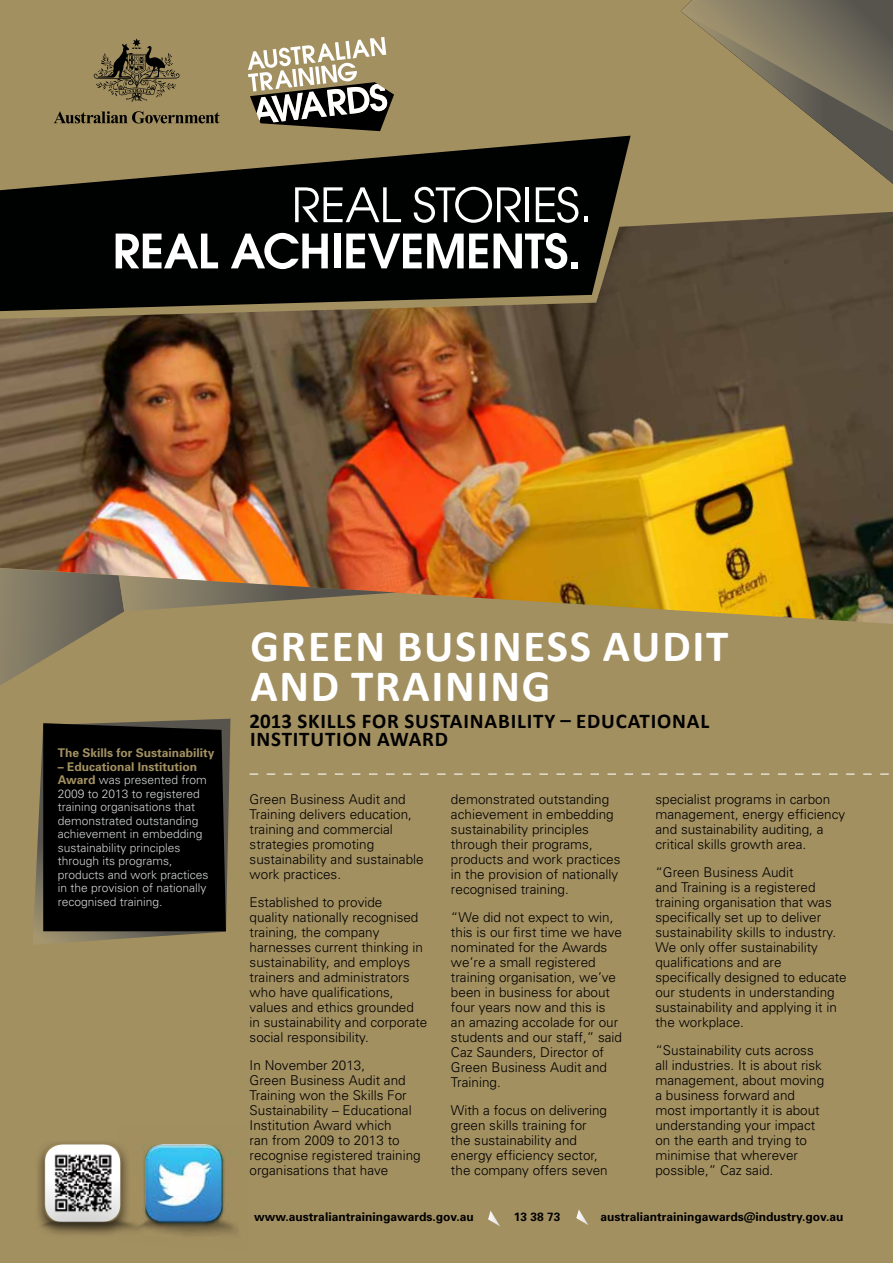
<style>
.page{position:relative;width:893px;height:1263px;background:#fff}
.page>*{position:absolute;margin:0;border:0;box-sizing:border-box;transform-origin:0 0}
.t1{font:700 45px/40.5px "Calibri";letter-spacing:.04em;color:#fff}
.t2{font:700 21px/18px "Calibri";letter-spacing:.04em;color:#000}
.t3{font:300 13.5px/15px "Univers";color:#000}
.t4{font:300 12px/13.5px "Univers";color:#d1d3d4}
.t5{font:700 12px "Univers";color:#000}
.t6{font:700 12px "Univers";color:#a39161}
.s1{font-weight:700;color:#a39161}
</style>
<div class="page">
<div style="left:0;top:624px;width:893px;height:639px;background:#a39061"></div>
<div style="left:0;top:0;width:893px;height:606px;background:#a39061"></div>
<img style="left:0;top:212px;width:893px;height:412px">
<svg style="left:250px;top:773px;width:643px;height:2px"></svg>
<svg style="left:681px;top:0;width:212px;height:184px"></svg>
<svg style="left:0;top:568px;width:397px;height:118px;background:#9b855e"></svg>
<svg style="left:33px;top:719px;width:197px;height:226px;background:#16140f"></svg>
<svg style="left:0;top:212px;width:643px;height:107px"></svg>
<svg style="left:0;top:136px;width:631px;height:175px;fill:#000101"></svg>
<svg style="left:295px;top:187px;width:106px;height:35px;background:#474848"></svg>
<svg style="left:414px;top:187px;width:107px;height:36px;background:#484949"></svg>
<hr style="left:525px;top:187px;width:4px;height:35px;background:#fff">
<svg style="left:536px;top:187px;width:42px;height:36px;background:#585858"></svg>
<svg style="left:584px;top:216px;width:3px;height:6px"></svg>
<svg style="left:116px;top:234px;width:102px;height:34px;background:#7e7e7e"></svg>
<svg style="left:231px;top:233px;width:97px;height:36px;background:#6d6e6e"></svg>
<div style="left:334px;top:234px;width:6px;height:34px;background:#fff"></div>
<svg style="left:346px;top:234px;width:142px;height:34px;background:#818282"></svg>
<svg style="left:494px;top:233px;width:84px;height:36px;background:#767676"></svg>
<svg style="left:54px;top:111px;width:166px;height:12px"></svg>
<svg style="left:94px;top:38px;width:86px;height:64px"></svg>
<img style="left:25px;top:1137px;width:93px;height:107px">
<img style="left:118px;top:1126px;width:129px;height:124px">
<svg style="left:576px;top:1209px;width:12px;height:16px"></svg>
<svg style="left:488px;top:1211px;width:12px;height:15px"></svg>
<svg style="left:248px;top:37px;width:146px;height:94px"></svg>
<p class="t6" style="left:58px;top:745px;width:158px">The Skills for Sustainability</p>
<p class="t4" style="left:58px;top:759px;width:152px"><span class="s1">– Educational Institution<br>Award</span> was presented from<br>2009 to 2013 to registered training organisations that demonstrated outstanding achievement in embedding sustainability principles through its programs, products and work practices in the provision of nationally recognised training.</p>
<h1 class="t1" style="left:251px;top:626px;width:479px">GREEN BUSINESS AUDIT<br>AND TRAINING</h1>
<h2 class="t2" style="left:250px;top:712px;width:461px">2013 SKILLS FOR SUSTAINABILITY – EDUCATIONAL<br>INSTITUTION AWARD</h2>
<p class="t3" style="left:250px;top:792px;width:176px">Green Business Audit and<br>Training delivers education, training and commercial strategies promoting sustainability and sustainable work practices.</p>
<p class="t3" style="left:250px;top:895px;width:179px">Established to provide<br>quality nationally recognised training, the company harnesses current thinking in sustainability, and employs trainers and administrators who have qualifications, values and ethics grounded in sustainability and corporate social responsibility.</p>
<p class="t3" style="left:250px;top:1058px;width:173px">In November 2013,<br>Green Business Audit and<br>Training won the Skills For<br>Sustainability – Educational<br>Institution Award which<br>ran from 2009 to 2013 to recognise registered training organisations that have</p>
<p class="t3" style="left:451px;top:792px;width:171px">demonstrated outstanding achievement in embedding sustainability principles through their programs, products and work practices in the provision of nationally recognised training.</p>
<p class="t3" style="left:451px;top:910px;width:173px">“We did not expect to win, this is our first time we have nominated for the Awards we’re a small registered training organisation, we’ve been in business for about four years now and this is an amazing accolade for our students and our staff,” said<br>Caz Saunders, Director of<br>Green Business Audit and<br>Training.</p>
<p class="t3" style="left:451px;top:1103px;width:158px">With a focus on delivering green skills training for the sustainability and energy efficiency sector, the company offers seven</p>
<p class="t3" style="left:655px;top:792px;width:191px">specialist programs in carbon management, energy efficiency and sustainability auditing, a critical skills growth area.</p>
<p class="t3" style="left:655px;top:865px;width:193px">“Green Business Audit<br>and Training is a registered training organisation that was specifically set up to deliver sustainability skills to industry.<br>We only offer sustainability qualifications and are specifically designed to educate our students in understanding sustainability and applying it in the workplace.</p>
<p class="t3" style="left:655px;top:1043px;width:170px">“Sustainability cuts across all industries. It is about risk management, about moving a business forward and most importantly it is about understanding your impact on the earth and trying to minimise that wherever possible,” Caz said.</p>
<p class="t5" style="left:254px;top:1210px;width:221px">www.australiantrainingawards.gov.au</p>
<p class="t5" style="left:514px;top:1210px;width:48px">13 38 73</p>
<p class="t5" style="left:600px;top:1210px;width:245px">australiantrainingawards@industry.gov.au</p>
</div>
